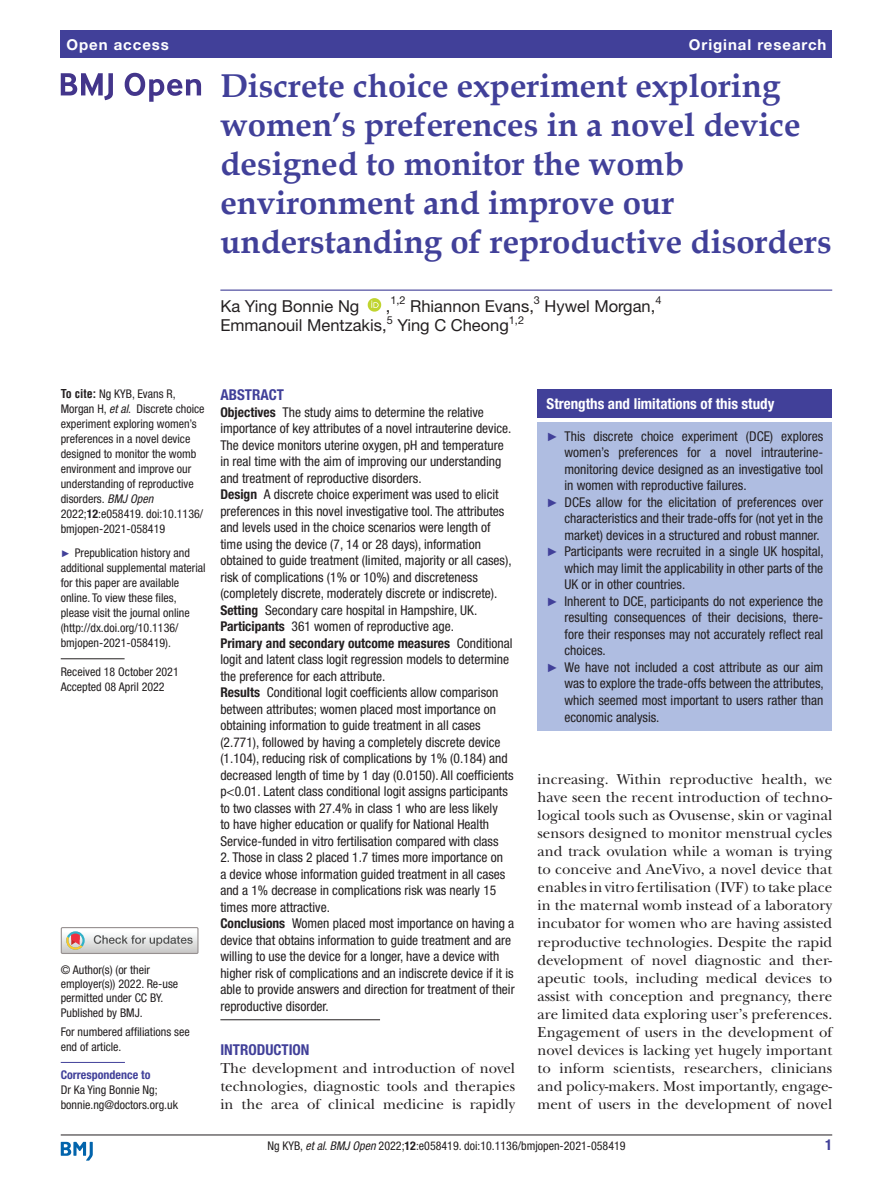
<style>
.page{position:relative;width:893px;height:1191px;background:#fff}
.page>*{position:absolute;margin:0;border:0;box-sizing:border-box;transform-origin:0 0}
.t1{font:700 33px/39px "Book Antiqua";color:#414099}
.t2{font:16.5px "Helvetica Neue LT Std";color:#231f20}
.t3{font:15px/18px "New Baskerville";color:#231f20;text-align:justify}
.t4{font:700 condensed 15px "Helvetica Neue LT Std";color:#fff}
.t5{font:700 15px "Helvetica Neue LT Std";letter-spacing:.065em;color:#fff}
.t6{font:700 condensed 15px "Helvetica Neue LT Std";color:#414099}
.t7{font:condensed 13.5px/16.5px "Helvetica Neue LT Std";color:#231f20}
.t8{font:condensed 12px/15px "Helvetica Neue LT Std";color:#231f20}
.t9{font:700 condensed 12px "Helvetica Neue LT Std";color:#414099}
.t10{font:10.95px "Helvetica Neue LT Std";color:#231f20}
.s1{font-family:"Helvetica LT Std";font-weight:700}
.s2{font-style:italic}
.s3{font-weight:700}
.s4{font-family:"Arial";font-stretch:normal;font-size:9.75px;color:#414099}
.s5{font-family:"Arial";font-stretch:normal;font-size:12px;color:#414099}
</style>
<div class="page">
<hr style="left:61px;top:1134px;width:771px;height:1px;background:#231f20">
<svg style="left:61px;top:1141px;width:32px;height:19px"></svg>
<div style="left:61px;top:31px;width:771px;height:27px;background:#414099"></div>
<hr style="left:220px;top:289px;width:612px;height:2px;background:#414099">
<svg style="left:368px;top:298px;width:13px;height:14px"></svg>
<hr style="left:61px;top:658px;width:64px;height:1px;background:#231f20">
<hr style="left:61px;top:1062px;width:64px;height:1px;background:#414099">
<svg style="left:61px;top:73px;width:52px;height:27px"></svg>
<svg style="left:125px;top:73px;width:76px;height:29px"></svg>
<div style="left:61px;top:927px;width:138px;height:27px;border:1px solid #969090"></div>
<svg style="left:61px;top:927px;width:137px;height:26px"></svg>
<hr style="left:220px;top:1019px;width:160px;height:1px;background:#231f20">
<div style="left:538px;top:389px;width:294px;height:29px;background:#414099"></div>
<div style="left:538px;top:422px;width:294px;height:308px;background:#afbde1"></div>
<p class="t5" style="left:66px;top:35px;width:104px">Open access</p>
<p class="t5" style="left:689px;top:35px;width:139px">Original research</p>
<h1 class="t1" style="left:220px;top:66px;width:613px">Discrete choice experiment exploring women’s preferences in a novel device designed to monitor the womb environment and improve our understanding of reproductive disorders</h1>
<p class="t2" style="left:220px;top:296px;width:141px">Ka Ying Bonnie Ng</p>
<p class="t2" style="left:386px;top:296px;width:6px">,</p>
<p class="t10" style="left:390px;top:294px;width:17px">1,2</p>
<p class="t2" style="left:410px;top:296px;width:125px">Rhiannon Evans,</p>
<p class="t10" style="left:534px;top:294px;width:8px">3</p>
<p class="t2" style="left:545px;top:296px;width:112px">Hywel Morgan,</p>
<p class="t10" style="left:655px;top:294px;width:8px">4</p>
<p class="t2" style="left:220px;top:315px;width:168px">Emmanouil Mentzakis,</p>
<p class="t10" style="left:387px;top:313px;width:8px">5</p>
<p class="t2" style="left:397px;top:315px;width:113px">Ying C Cheong</p>
<p class="t10" style="left:509px;top:313px;width:17px">1,2</p>
<p class="t8" style="left:61px;top:386px;width:145px"><span class="s1">To cite:</span> Ng KYB, Evans R,<br>Morgan H, <span class="s2">et al</span>. Discrete choice experiment exploring women’s preferences in a novel device designed to monitor the womb environment and improve our understanding of reproductive disorders. <span class="s2">BMJ Open<br></span>2022;<span class="s3">12</span>:e058419. doi:10.1136/ bmjopen-2021-058419</p>
<p class="t8" style="left:61px;top:545px;width:146px"><span class="s4">►</span> Prepublication history and additional supplemental material for this paper are available online. To view these files, please visit the journal online (http://dx.doi.org/10.1136/ bmjopen-2021-058419).</p>
<p class="t8" style="left:61px;top:664px;width:120px">Received 18 October 2021<br>Accepted 08 April 2022</p>
<p class="t8" style="left:61px;top:962px;width:119px;line-height:14.4px">© Author(s) (or their employer(s)) 2022. Re-use permitted under CC BY.<br>Published by BMJ.</p>
<p class="t8" style="left:61px;top:1024px;width:130px">For numbered affiliations see end of article.</p>
<p class="t9" style="left:61px;top:1067px;width:91px">Correspondence to</p>
<p class="t8" style="left:61px;top:1082px;width:119px">Dr Ka Ying Bonnie Ng; bonnie.ng@doctors.org.uk</p>
<p class="t6" style="left:220px;top:386px;width:65px">ABSTRACT</p>
<p class="t7" style="left:220px;top:403px;width:295px"><span class="s3">Objectives</span> The study aims to determine the relative importance of key attributes of a novel intrauterine device.<br>The device monitors uterine oxygen, pH and temperature in real time with the aim of improving our understanding and treatment of reproductive disorders.<br><span class="s3">Design</span> A discrete choice experiment was used to elicit preferences in this novel investigative tool. The attributes and levels used in the choice scenarios were length of time using the device (7, 14 or 28 days), information obtained to guide treatment (limited, majority or all cases), risk of complications (1% or 10%) and discreteness (completely discrete, moderately discrete or indiscrete).<br><span class="s3">Setting</span> Secondary care hospital in Hampshire, UK.<br><span class="s3">Participants</span> 361 women of reproductive age.<br><span class="s3">Primary and secondary outcome measures</span> Conditional logit and latent class logit regression models to determine the preference for each attribute.<br><span class="s3">Results</span> Conditional logit coefficients allow comparison between attributes; women placed most importance on obtaining information to guide treatment in all cases (2.771), followed by having a completely discrete device (1.104), reducing risk of complications by 1% (0.184) and decreased length of time by 1 day (0.0150). All coefficients p&lt;0.01. Latent class conditional logit assigns participants to two classes with 27.4% in class 1 who are less likely<br>to have higher education or qualify for National Health Service-funded in vitro fertilisation compared with class</p>
<p class="t7" style="left:220px;top:849px;width:296px">2. Those in class 2 placed 1.7 times more importance on<br>a device whose information guided treatment in all cases and a 1% decrease in complications risk was nearly 15 times more attractive.<br><span class="s3">Conclusions</span> Women placed most importance on having a device that obtains information to guide treatment and are willing to use the device for a longer, have a device with higher risk of complications and an indiscrete device if it is able to provide answers and direction for treatment of their reproductive disorder.</p>
<p class="t6" style="left:220px;top:1041px;width:91px">INTRODUCTION</p>
<p class="t3" style="left:220px;top:1059px;width:296px">The development and introduction of novel technologies, diagnostic tools and therapies in the area of clinical medicine is rapidly</p>
<p class="t4" style="left:547px;top:395px;width:229px">Strengths and limitations of this study</p>
<p class="t7" style="left:547px;top:428px;width:278px"><span class="s5">►</span> This discrete choice experiment (DCE) explores</p>
<p class="t7" style="left:565px;top:444px;width:260px">women’s preferences for a novel intrauterine-</p>
<p class="t7" style="left:565px;top:461px;width:260px">monitoring device designed as an investigative tool</p>
<p class="t7" style="left:565px;top:477px;width:184px">in women with reproductive failures.</p>
<p class="t7" style="left:547px;top:494px;width:278px"><span class="s5">►</span> DCEs allow for the elicitation of preferences over</p>
<p class="t7" style="left:565px;top:510px;width:260px">characteristics and their trade-offs for (not yet in the</p>
<p class="t7" style="left:565px;top:527px;width:257px">market) devices in a structured and robust manner.</p>
<p class="t7" style="left:547px;top:543px;width:279px"><span class="s5">►</span> Participants were recruited in a single UK hospital,</p>
<p class="t7" style="left:565px;top:560px;width:260px">which may limit the applicability in other parts of the</p>
<p class="t7" style="left:565px;top:576px;width:122px">UK or in other countries.</p>
<p class="t7" style="left:547px;top:593px;width:278px"><span class="s5">►</span> Inherent to DCE, participants do not experience the</p>
<p class="t7" style="left:565px;top:609px;width:260px">resulting consequences of their decisions, there-</p>
<p class="t7" style="left:565px;top:626px;width:260px">fore their responses may not accurately reflect real</p>
<p class="t7" style="left:565px;top:642px;width:43px">choices.</p>
<p class="t7" style="left:547px;top:659px;width:278px"><span class="s5">►</span> We have not included a cost attribute as our aim</p>
<p class="t7" style="left:565px;top:675px;width:261px">was to explore the trade-offs between the attributes,</p>
<p class="t7" style="left:565px;top:692px;width:260px">which seemed most important to users rather than</p>
<p class="t7" style="left:565px;top:708px;width:96px">economic analysis.</p>
<p class="t3" style="left:538px;top:770px;width:296px">increasing. Within reproductive health, we have seen the recent introduction of techno&shy;logical tools such as Ovusense, skin or vaginal sensors designed to monitor menstrual cycles and track ovulation while a woman is trying to conceive and AneVivo, a novel device that enables in vitro fertilisation (IVF) to take place in the maternal womb instead of a laboratory incubator for women who are having assisted reproductive technologies. Despite the rapid development of novel diagnostic and ther&shy;apeutic tools, including medical devices to assist with conception and pregnancy, there are limited data exploring user’s preferences.<br>Engagement of users in the development of novel devices is lacking yet hugely important to inform scientists, researchers, clinicians and policy-makers. Most importantly, engage&shy;ment of users in the development of novel</p>
<p class="t8" style="left:267px;top:1137px;width:360px">Ng KYB, <span class="s2">et al</span>. <span class="s2">BMJ Open</span> 2022;<span class="s3">12</span>:e058419. doi:10.1136/bmjopen-2021-058419</p>
<p class="t6" style="left:825px;top:1135px;width:9px">1</p>
</div>
